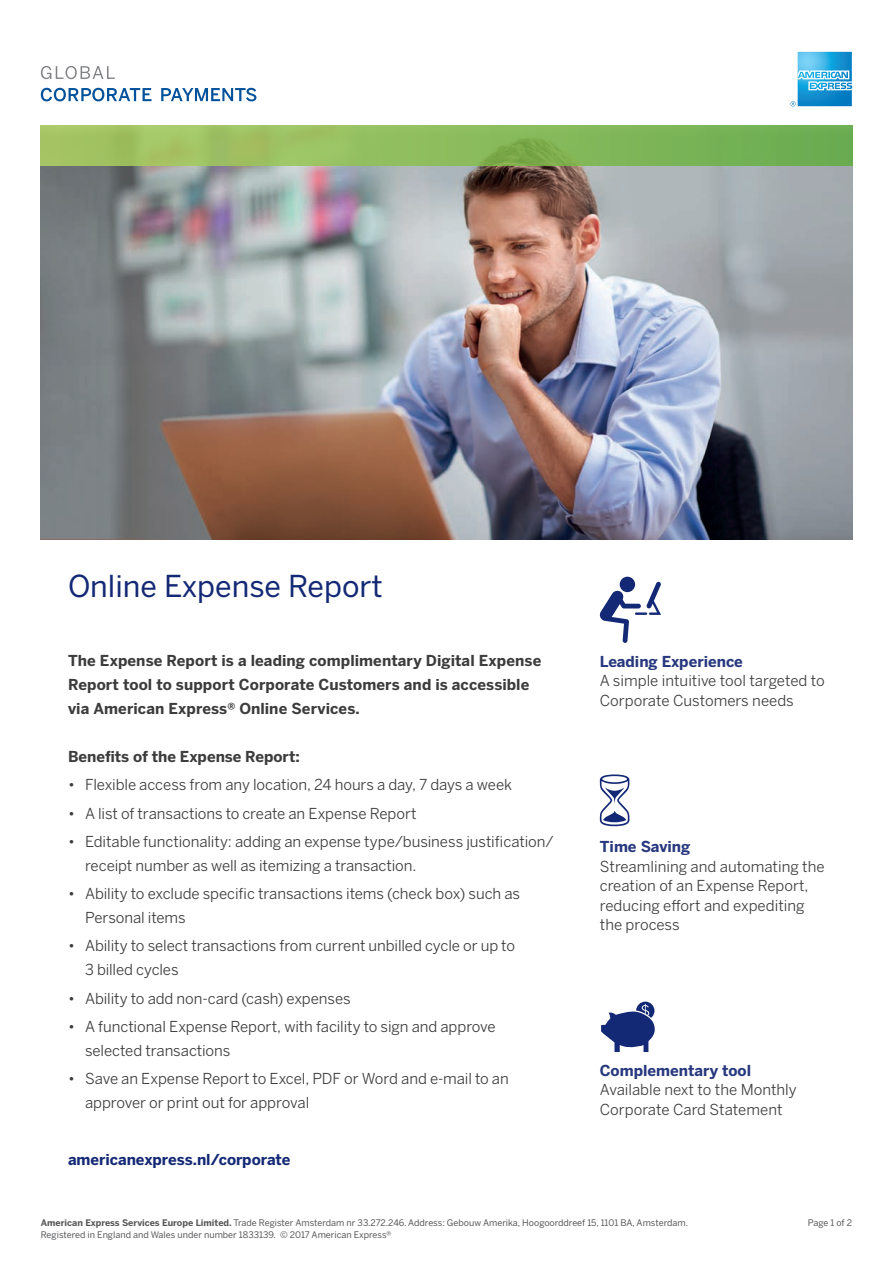
<style>
.page{position:relative;width:893px;height:1263px;background:#fff}
.page>*{position:absolute;margin:0;border:0;box-sizing:border-box;transform-origin:0 0}
.t1{font:30px "Benton Sans";color:#142975}
.t2{font:15px/24px "Benton Sans";letter-spacing:-.005em;color:#3c3c3d}
.t3{font:15px/19.5px "Benton Sans";color:#3e3e3f}
.t4{font:700 15px/24px "Benton Sans";letter-spacing:.005em;color:#3c3c3d}
.t5{font:700 15px "Benton Sans";color:#27387e}
.t6{font:700 15px "Benton Sans";letter-spacing:-.005em;color:#142975}
.t7{font:9px "Benton Sans";color:#57585a}
.s1{font-weight:700}
</style>
<div class="page">
<img style="left:41px;top:166px;width:811px;height:373px">
<svg style="left:41px;top:125px;width:811px;height:41px;background:#8bba5c"></svg>
<div style="left:620px;top:577px;width:15px;height:15px;background:#142975;border-radius:50%"></div>
<svg style="left:599px;top:581px;width:62px;height:62px"></svg>
<svg style="left:41px;top:88px;width:111px;height:13px"></svg>
<svg style="left:161px;top:88px;width:95px;height:13px"></svg>
<svg style="left:41px;top:66px;width:74px;height:13px"></svg>
<svg style="left:600px;top:774px;width:29px;height:52px"></svg>
<svg style="left:636px;top:1001px;width:18px;height:19px"></svg>
<svg style="left:601px;top:1004px;width:54px;height:49px"></svg>
<svg style="left:790px;top:52px;width:62px;height:54px;background:#5bb5e1"></svg>
<h1 class="t1" style="left:68px;top:568px;width:316px">Online Expense Report</h1>
<p class="t4" style="left:68px;top:648px;width:475px">The Expense Report is a leading complimentary Digital Expense<br>Report tool to support Corporate Customers and is accessible via American Express® Online Services.</p>
<p class="t4" style="left:68px;top:744px;width:233px">Benefits of the Expense Report:</p>
<p class="t2" style="left:68px;top:773px;width:446px">• Flexible access from any location, 24 hours a day, 7 days a week</p>
<p class="t2" style="left:68px;top:801px;width:350px">• A list of transactions to create an Expense Report</p>
<p class="t2" style="left:85px;top:829px;width:470px;text-indent:-17px">• Editable functionality: adding an expense type/business justification/ receipt number as well as itemizing a transaction.</p>
<p class="t2" style="left:85px;top:881px;width:436px;text-indent:-17px">• Ability to exclude specific transactions items (check box) such as<br>Personal items</p>
<p class="t2" style="left:85px;top:934px;width:431px;text-indent:-17px">• Ability to select transactions from current unbilled cycle or up to<br>3 billed cycles</p>
<p class="t2" style="left:68px;top:986px;width:284px">• Ability to add non-card (cash) expenses</p>
<p class="t2" style="left:85px;top:1014px;width:412px;text-indent:-17px">• A functional Expense Report, with facility to sign and approve selected transactions</p>
<p class="t2" style="left:85px;top:1066px;width:425px;text-indent:-17px">• Save an Expense Report to Excel, PDF or Word and e-mail to an approver or print out for approval</p>
<p class="t6" style="left:68px;top:1150px;width:224px">americanexpress.nl/corporate</p>
<p class="t5" style="left:600px;top:652px;width:145px">Leading Experience</p>
<p class="t3" style="left:600px;top:671px;width:227px">A simple intuitive tool targeted to<br>Corporate Customers needs</p>
<p class="t5" style="left:600px;top:838px;width:92px">Time Saving</p>
<p class="t3" style="left:600px;top:856px;width:226px">Streamlining and automating the creation of an Expense Report, reducing effort and expediting the process</p>
<p class="t5" style="left:600px;top:1061px;width:153px">Complementary tool</p>
<p class="t3" style="left:600px;top:1080px;width:198px">Available next to the Monthly<br>Corporate Card Statement</p>
<p class="t7" style="left:41px;top:1217px;width:649px"><span class="s1">American Express Services Europe Limited.</span> Trade Register Amsterdam nr 33.272.246. Address: Gebouw Amerika, Hoogoorddreef 15, 1101 BA, Amsterdam.</p>
<p class="t7" style="left:808px;top:1217px;width:46px">Page 1 of 2</p>
<p class="t7" style="left:41px;top:1229px;width:352px">Registered in England and Wales under number 1833139. © 2017 American Express®</p>
</div>
